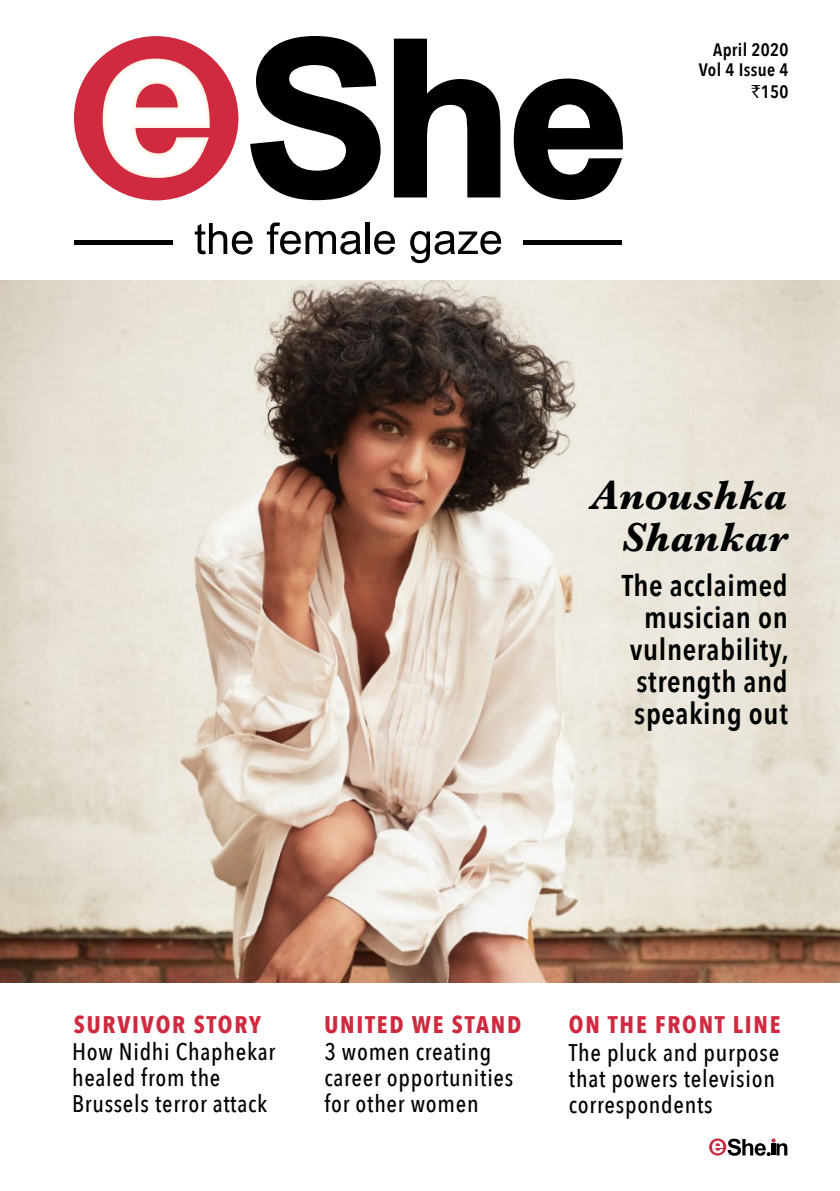
<style>
.page{position:relative;width:840px;height:1191px;background:#fff}
.page>*{position:absolute;margin:0;border:0;box-sizing:border-box;transform-origin:0 0}
.t1{font:italic 700 42px/42px "Baskerville";color:#000;text-align:right}
.t2{font:600 30px/32px "Avenir Next Condensed";letter-spacing:.02em;color:#000;text-align:right}
.t3{font:500 24px/26px "Avenir Next Condensed";letter-spacing:.03em;color:#000}
.t4{font:700 24px "Avenir Next Condensed";letter-spacing:.075em;color:#cf2a3f}
.t5{font:600 18px/22px "Avenir Next Condensed";letter-spacing:.02em;color:#000;text-align:right}
.s1{font-family:"Rupee Foradian";font-weight:400}
</style>
<div class="page">
<img style="left:0;top:280px;width:839px;height:702px">
<svg style="left:195px;top:223px;width:57px;height:31px"></svg>
<svg style="left:267px;top:222px;width:94px;height:32px"></svg>
<hr style="left:365px;top:223px;width:4px;height:31px;background:#000">
<svg style="left:374px;top:231px;width:21px;height:23px"></svg>
<svg style="left:410px;top:231px;width:91px;height:32px"></svg>
<hr style="left:522px;top:241px;width:99px;height:4px;background:#000">
<hr style="left:74px;top:241px;width:99px;height:4px;background:#000">
<div style="left:74px;top:36px;width:164px;height:164px;background:#cf2a3f;border-radius:50%"></div>
<svg style="left:250px;top:36px;width:131px;height:165px"></svg>
<svg style="left:393px;top:38px;width:108px;height:160px"></svg>
<svg style="left:513px;top:78px;width:110px;height:122px"></svg>
<svg style="left:103px;top:59px;width:107px;height:119px"></svg>
<svg style="left:708px;top:1138px;width:17px;height:17px"></svg>
<svg style="left:711px;top:1138px;width:75px;height:18px"></svg>
<p class="t5" style="left:712px;top:38px;width:77px">April 2020</p>
<p class="t5" style="left:698px;top:58px;width:91px">Vol 4 Issue 4 <span class="s1">`</span>150</p>
<p class="t1" style="left:590px;top:474px;width:198px">Anoushka<br>Shankar</p>
<p class="t2" style="left:621px;top:569px;width:168px">The acclaimed musician on vulnerability, strength and speaking out</p>
<p class="t4" style="left:74px;top:1010px;width:188px">SURVIVOR STORY</p>
<p class="t3" style="left:72px;top:1038px;width:204px">How Nidhi Chaphekar healed from the<br>Brussels terror attack</p>
<p class="t4" style="left:324px;top:1010px;width:198px">UNITED WE STAND</p>
<p class="t3" style="left:324px;top:1038px;width:190px">3 women creating career opportunities for other women</p>
<p class="t4" style="left:568px;top:1010px;width:213px">ON THE FRONT LINE</p>
<p class="t3" style="left:568px;top:1039px;width:212px">The pluck and purpose that powers television correspondents</p>
</div>
